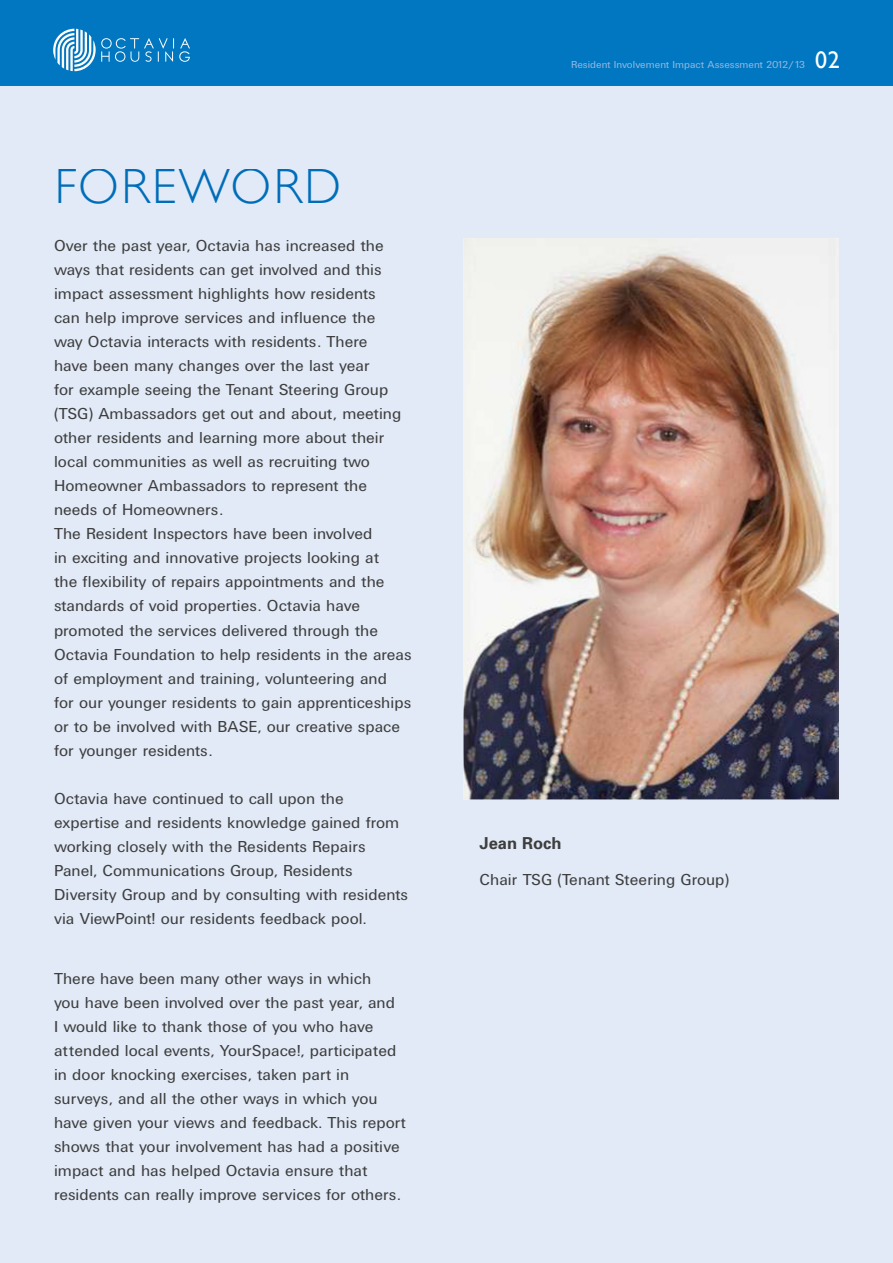
<style>
.page{position:relative;width:893px;height:1263px;background:#e1eaf6}
.page>*{position:absolute;margin:0;border:0;box-sizing:border-box;transform-origin:0 0}
.t1{font:300 49.5px "Gill Sans";letter-spacing:.05em;color:#0077c0}
.t2{font:24px "Gill Sans";color:#fff}
.A5_Headline___A4_Con{font:16.5px/24px "Univers DTC";letter-spacing:.005em;color:#3e3e3f}
.Body_Copy{font:16.5px/24px "Univers DTC";letter-spacing:.005em;color:#3e3e3f}
.Body_Copy-2{font:700 16.5px "Univers";letter-spacing:.005em;color:#3e3e3f}
.t3{font:10.5px "Univers DTC";letter-spacing:.005em;color:#94b7e0}
</style>
<div class="page">
<img style="left:463px;top:238px;width:376px;height:561px">
<div style="left:0;top:0;width:893px;height:85px;background:#0077c0"></div>
<svg style="left:53px;top:29px;width:137px;height:42px"></svg>
<h1 class="t1" style="left:54px;top:159px;width:289px">FOREWORD</h1>
<p class="A5_Headline___A4_Con" style="left:54px;top:234px;width:359px">Over the past year, Octavia has increased the ways that residents can get involved and this impact assessment highlights how residents<br>can help improve services and influence the<br>way Octavia interacts with residents. There<br>have been many changes over the last year<br>for example seeing the Tenant Steering Group (TSG) Ambassadors get out and about, meeting other residents and learning more about their local communities as well as recruiting two Homeowner Ambassadors to represent the needs of Homeowners.<br>The Resident Inspectors have been involved<br>in exciting and innovative projects looking at<br>the flexibility of repairs appointments and the standards of void properties. Octavia have promoted the services delivered through the Octavia Foundation to help residents in the areas of employment and training, volunteering and<br>for our younger residents to gain apprenticeships or to be involved with BASE, our creative space for younger residents.</p>
<p class="A5_Headline___A4_Con" style="left:54px;top:786px;width:355px">Octavia have continued to call upon the expertise and residents knowledge gained from working closely with the Residents Repairs Panel, Communications Group, Residents Diversity Group and by consulting with residents via ViewPoint! our residents feedback pool.</p>
<p class="Body_Copy" style="left:54px;top:967px;width:353px">There have been many other ways in which<br>you have been involved over the past year, and<br>I would like to thank those of you who have attended local events, YourSpace!, participated in door knocking exercises, taken part in surveys, and all the other ways in which you have given your views and feedback. This report shows that your involvement has had a positive impact and has helped Octavia ensure that residents can really improve services for others.</p>
<p class="t3" style="left:571px;top:59px;width:236px">Resident Involvement Impact Assessment 2012/13</p>
<p class="t2" style="left:815px;top:46px;width:26px">02</p>
<p class="Body_Copy-2" style="left:479px;top:833px;width:84px">Jean Roch</p>
<p class="Body_Copy" style="left:479px;top:868px;width:251px">Chair TSG (Tenant Steering Group)</p>
</div>
